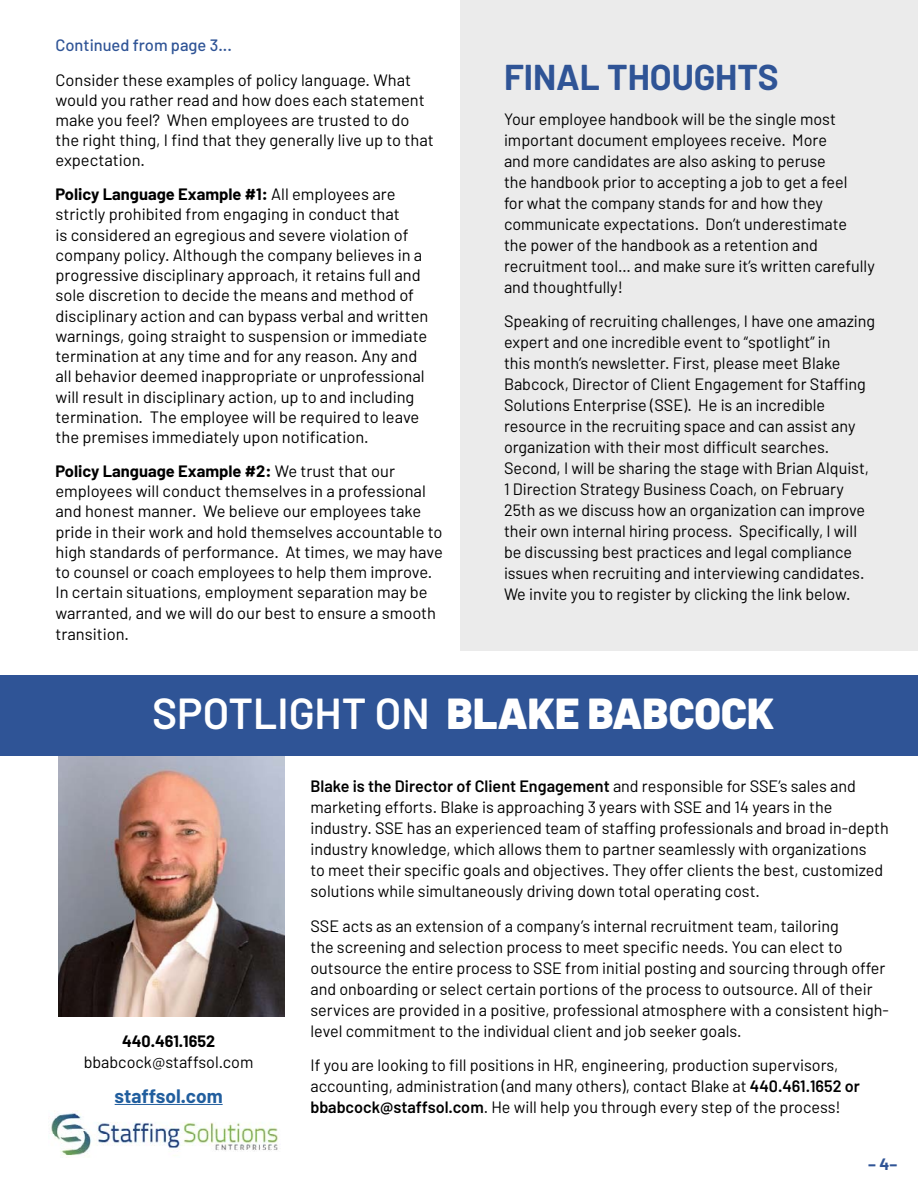
<style>
.page{position:relative;width:918px;height:1188px;background:#fff}
.page>*{position:absolute;margin:0;border:0;box-sizing:border-box;transform-origin:0 0}
.t1{font:900 43.5px "Barlow";color:#fff}
.t2{font:700 36px "Barlow";color:#2f5496}
.t3{font:700 19.5px "Barlow";color:#215e9e}
.t4{font:16.5px/21px "Barlow";color:#000}
.t5{font:500 16.5px "Barlow";color:#2f5496}
.t6{font:700 16.5px "Barlow";color:#000}
.t7{font:700 16.5px "Barlow";color:#2f5496}
.s1{font-weight:700}
.s2{font-weight:600}
</style>
<div class="page">
<div style="left:460px;top:0;width:458px;height:650px;background:#ebebeb"></div>
<img style="left:58px;top:756px;width:226px;height:261px">
<div style="left:0;top:675px;width:918px;height:81px;background:#2f5496"></div>
<hr style="left:115px;top:1104px;width:108px;height:1px;background:#215e9e">
<img style="left:51px;top:1110px;width:228px;height:48px">
<p class="t5" style="left:55px;top:35px;width:178px">Continued from page 3...</p>
<p class="t4" style="left:55px;top:69px;width:380px;line-height:20.2px">Consider these examples of policy language. What would you rather read and how does each statement make you feel? When employees are trusted to do the right thing, I find that they generally live up to that expectation.</p>
<p class="t4" style="left:55px;top:184px;width:374px;line-height:20.2px"><span class="s1">Policy Language Example #1:</span> All employees are strictly prohibited from engaging in conduct that<br>is considered an egregious and severe violation of company policy. Although the company believes in a progressive disciplinary approach, it retains full and sole discretion to decide the means and method of disciplinary action and can bypass verbal and written warnings, going straight to suspension or immediate termination at any time and for any reason. Any and all behavior deemed inappropriate or unprofessional will result in disciplinary action, up to and including termination. The employee will be required to leave the premises immediately upon notification.</p>
<p class="t4" style="left:55px;top:460px;width:389px;line-height:20.4px"><span class="s1">Policy Language Example #2:</span> We trust that our employees will conduct themselves in a professional and honest manner. We believe our employees take pride in their work and hold themselves accountable to high standards of performance. At times, we may have to counsel or coach employees to help them improve.<br>In certain situations, employment separation may be warranted, and we will do our best to ensure a smooth transition.</p>
<h2 class="t2" style="left:504px;top:55px;width:276px">FINAL THOUGHTS</h2>
<p class="t4" style="left:504px;top:108px;width:372px">Your employee handbook will be the single most important document employees receive. More<br>and more candidates are also asking to peruse<br>the handbook prior to accepting a job to get a feel<br>for what the company stands for and how they communicate expectations. Don’t underestimate<br>the power of the handbook as a retention and recruitment tool… and make sure it’s written carefully and thoughtfully!</p>
<p class="t4" style="left:504px;top:310px;width:373px">Speaking of recruiting challenges, I have one amazing expert and one incredible event to “spotlight” in<br>this month’s newsletter. First, please meet Blake Babcock, Director of Client Engagement for Staffing Solutions Enterprise (SSE). He is an incredible resource in the recruiting space and can assist any organization with their most difficult searches.<br>Second, I will be sharing the stage with Brian Alquist, 1 Direction Strategy Business Coach, on February 25th as we discuss how an organization can improve their own internal hiring process. Specifically, I will be discussing best practices and legal compliance issues when recruiting and interviewing candidates.<br>We invite you to register by clicking the link below.</p>
<h1 class="t1" style="left:152px;top:686px;width:624px"><span class="s2">SPOTLIGHT ON</span> BLAKE BABCOCK</h1>
<p class="t6" style="left:122px;top:1031px;width:95px">440.461.1652</p>
<p class="t4" style="left:84px;top:1051px;width:171px">bbabcock@staffsol.com</p>
<p class="t3" style="left:115px;top:1083px;width:109px">staffsol.com</p>
<p class="t4" style="left:310px;top:775px;width:580px"><span class="s2">Blake is the Director of Client Engagement</span> and responsible for SSE’s sales and marketing efforts. Blake is approaching 3 years with SSE and 14 years in the industry. SSE has an experienced team of staffing professionals and broad in-depth industry knowledge, which allows them to partner seamlessly with organizations<br>to meet their specific goals and objectives. They offer clients the best, customized solutions while simultaneously driving down total operating cost.</p>
<p class="t4" style="left:310px;top:915px;width:580px">SSE acts as an extension of a company’s internal recruitment team, tailoring<br>the screening and selection process to meet specific needs. You can elect to outsource the entire process to SSE from initial posting and sourcing through offer and onboarding or select certain portions of the process to outsource. All of their services are provided in a positive, professional atmosphere with a consistent high&shy;level commitment to the individual client and job seeker goals.</p>
<p class="t4" style="left:310px;top:1054px;width:551px">If you are looking to fill positions in HR, engineering, production supervisors, accounting, administration (and many others), contact Blake at <span class="s2">440.461.1652 or bbabcock@staffsol.com</span>. He will help you through every step of the process!</p>
<p class="t7" style="left:868px;top:1154px;width:30px">– 4–</p>
</div>
